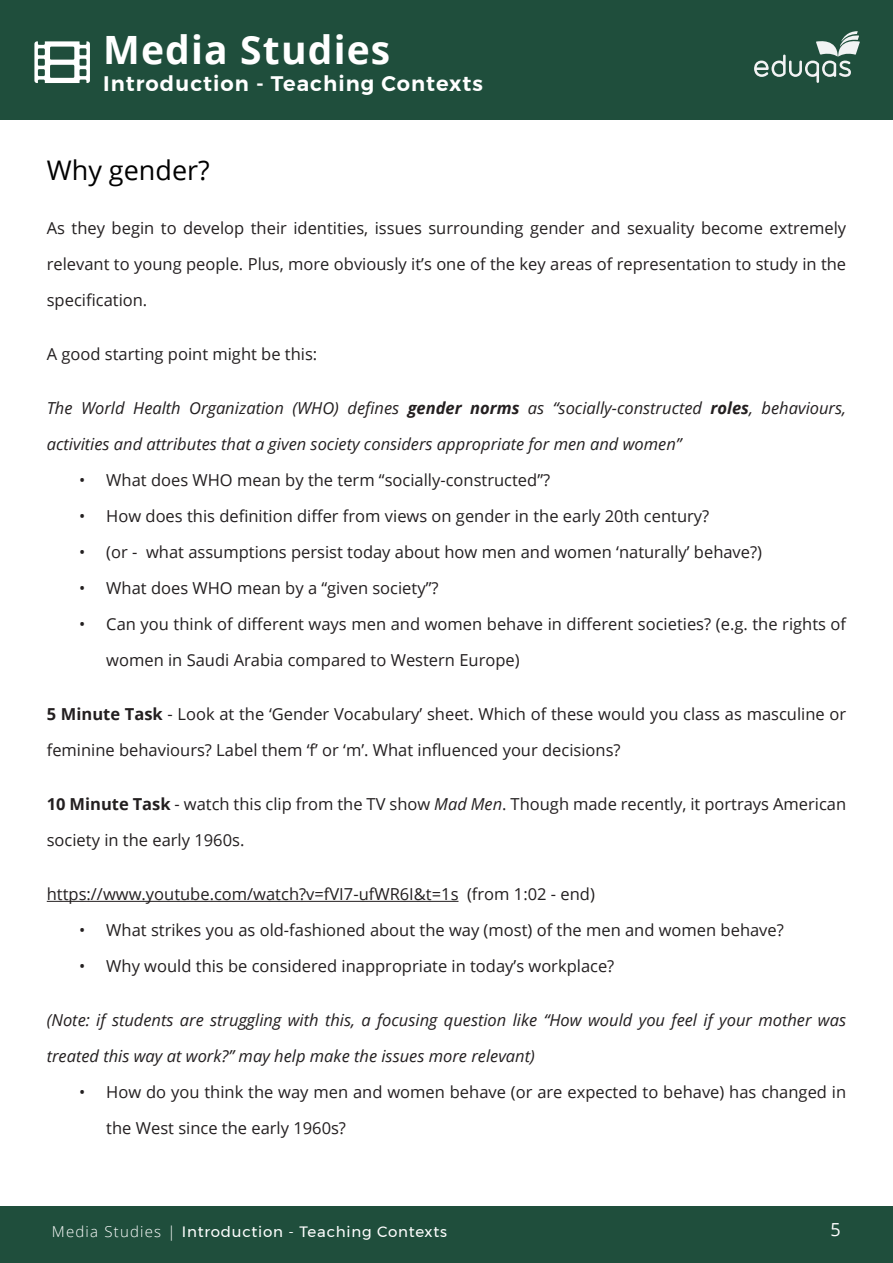
<style>
.page{position:relative;width:893px;height:1263px;background:#fff}
.page>*{position:absolute;margin:0;border:0;box-sizing:border-box;transform-origin:0 0}
.t1{font:700 39px "Open Sans";letter-spacing:.03em;color:#fff}
.t2{font:27px "Open Sans";color:#000}
.t3{font:600 21px "Montserrat";letter-spacing:.05em;color:#fff}
.t4{font:18px "Open Sans";color:#fff}
.Paragraph_text{font:16.5px/36px "Open Sans";color:#231f20}
.Paragraph_text-2{font:italic 16.5px/36px "Open Sans";color:#231f20}
.t5{font:15px "Montserrat";letter-spacing:.05em;color:#fff}
.s1{font-weight:700}
.s2{font-style:italic}
.s3{font-family:"Open Sans";font-weight:300}
</style>
<div class="page">
<div style="left:0;top:0;width:893px;height:119px;background:#1f4e3c"></div>
<svg style="left:754px;top:31px;width:106px;height:52px"></svg>
<div style="left:0;top:1206px;width:893px;height:57px;background:#1f4e3c"></div>
<hr style="left:47px;top:901px;width:411px;height:1px;background:#231f20">
<h1 class="t1" style="left:103px;top:23px;width:289px">Media Studies</h1>
<p class="t3" style="left:103px;top:66px;width:381px">Introduction - Teaching Contexts</p>
<h2 class="t2" style="left:47px;top:152px;width:165px">Why gender?</h2>
<p class="Paragraph_text" style="left:47px;top:210px;width:801px;text-align:justify">As they begin to develop their identities, issues surrounding gender and sexuality become extremely relevant to young people. Plus, more obviously it’s one of the key areas of representation to study in the specification.</p>
<p class="Paragraph_text" style="left:47px;top:336px;width:272px">A good starting point might be this:</p>
<p class="Paragraph_text-2" style="left:47px;top:390px;width:801px">The World Health Organization (WHO) defines <span class="s1">gender norms</span> as “socially-constructed <span class="s1">roles</span>, behaviours, activities and attributes that a given society considers appropriate for men and women”</p>
<p class="Paragraph_text" style="left:79px;top:462px;width:472px">• What does WHO mean by the term “socially-constructed”?</p>
<p class="Paragraph_text" style="left:79px;top:498px;width:631px">• How does this definition differ from views on gender in the early 20th century?</p>
<p class="Paragraph_text" style="left:79px;top:534px;width:684px">• (or - what assumptions persist today about how men and women ‘naturally’ behave?)</p>
<p class="Paragraph_text" style="left:79px;top:570px;width:361px">• What does WHO mean by a “given society”?</p>
<p class="Paragraph_text" style="left:106px;top:606px;width:741px;text-indent:-27px">• Can you think of different ways men and women behave in different societies? (e.g. the rights of women in Saudi Arabia compared to Western Europe)</p>
<p class="Paragraph_text" style="left:47px;top:696px;width:801px"><span class="s1">5 Minute Task</span> - Look at the ‘Gender Vocabulary’ sheet. Which of these would you class as masculine or feminine behaviours? Label them ‘f’ or ‘m’. What influenced your decisions?</p>
<p class="Paragraph_text" style="left:47px;top:786px;width:801px"><span class="s1">10 Minute Task</span> - watch this clip from the TV show <span class="s2">Mad Men</span>. Though made recently, it portrays American society in the early 1960s.</p>
<p class="Paragraph_text" style="left:47px;top:876px;width:550px">https://www.youtube.com/watch?v=fVI7-ufWR6I&amp;t=1s (from 1:02 - end)</p>
<p class="Paragraph_text" style="left:79px;top:912px;width:706px">• What strikes you as old-fashioned about the way (most) of the men and women behave?</p>
<p class="Paragraph_text" style="left:79px;top:948px;width:537px">• Why would this be considered inappropriate in today’s workplace?</p>
<p class="Paragraph_text-2" style="left:47px;top:1002px;width:801px">(Note: if students are struggling with this, a focusing question like “How would you feel if your mother was treated this way at work?” may help make the issues more relevant)</p>
<p class="Paragraph_text" style="left:106px;top:1074px;width:741px;text-indent:-27px">• How do you think the way men and women behave (or are expected to behave) has changed in the West since the early 1960s?</p>
<p class="t5" style="left:52px;top:1220px;width:397px"><span class="s3">Media Studies |</span> Introduction - Teaching Contexts</p>
<p class="t4" style="left:830px;top:1217px;width:12px">5</p>
</div>
